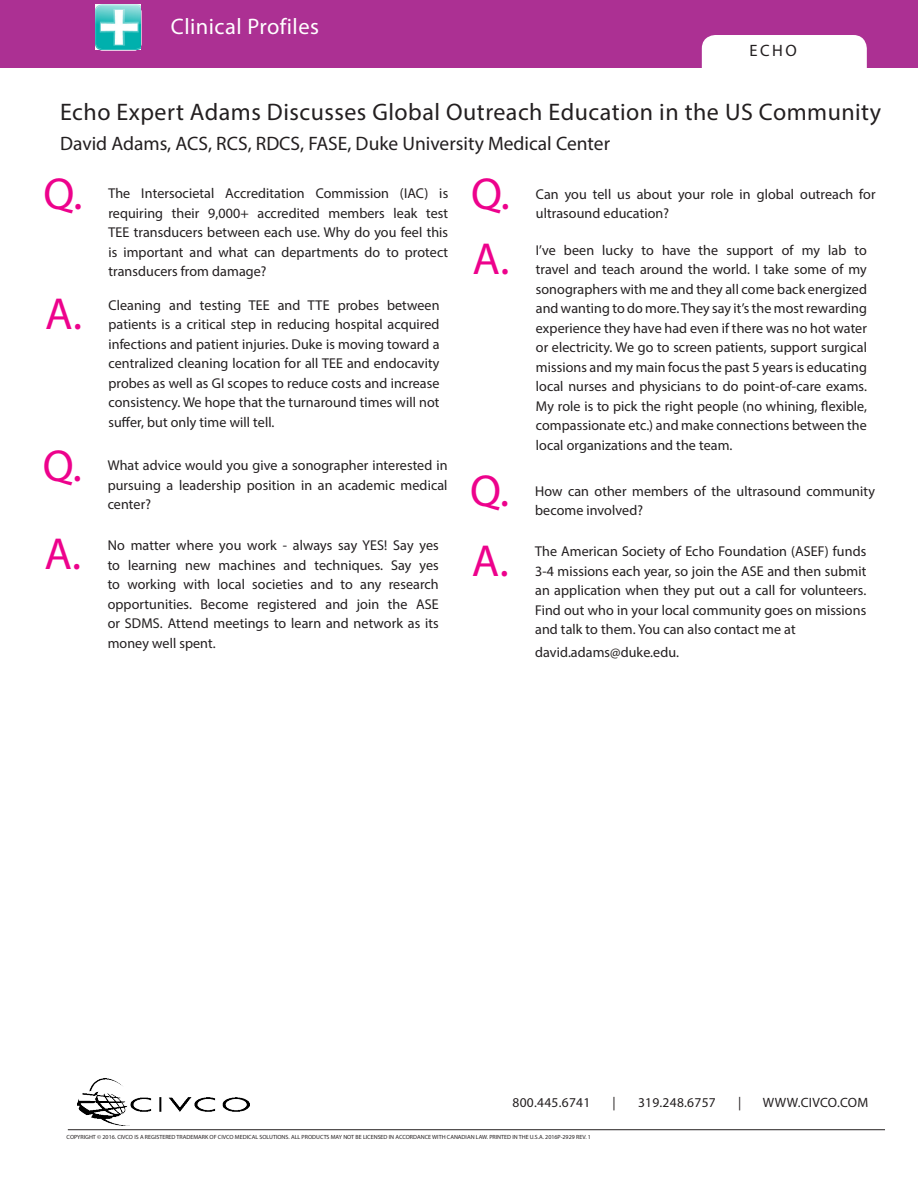
<style>
.page{position:relative;width:918px;height:1188px;background:#fff}
.page>*{position:absolute;margin:0;border:0;box-sizing:border-box;transform-origin:0 0}
.t1{font:45px "Myriad Pro";color:#ed028c}
.t2{font:24px "Myriad Pro";letter-spacing:.02em;color:#231f20}
.t3{font:22.5px "Myriad Pro";letter-spacing:.02em;color:#fff}
.t4{font:19.5px "Myriad Pro";color:#231f20}
.t5{font:16.5px "Myriad Pro";color:#231f20}
.t6{font:14.25px/19.5px "Myriad Pro";letter-spacing:-.005em;color:#231f20;text-align:justify}
.t7{font:13.5px "Myriad Pro";letter-spacing:.02em;color:#231f20}
.t8{font:6px "Myriad Pro";color:#231f20}
</style>
<div class="page">
<div style="left:0;top:0;width:918px;height:68px;background:#ac3093"></div>
<div style="left:702px;top:35px;width:165px;height:33px;background:#fff"></div>
<hr style="left:68px;top:1129px;width:817px;height:1px;background:#231f20">
<img style="left:77px;top:1078px;width:172px;height:48px">
<img style="left:96px;top:5px;width:45px;height:45px">
<p class="t3" style="left:171px;top:13px;width:150px">Clinical Profiles</p>
<p class="t5" style="left:750px;top:40px;width:49px">ECHO</p>
<p class="t2" style="left:60px;top:97px;width:823px">Echo Expert Adams Discusses Global Outreach Education in the US Community</p>
<p class="t4" style="left:60px;top:132px;width:551px">David Adams, ACS, RCS, RDCS, FASE, Duke University Medical Center</p>
<p class="t1" style="left:44px;top:166px;width:40px">Q.</p>
<p class="t6" style="left:108px;top:184px;width:342px">The Intersocietal Accreditation Commission (IAC) is requiring their 9,000+ accredited members leak test TEE transducers between each use. Why do you feel this is important and what can departments do to protect transducers from damage?</p>
<p class="t1" style="left:45px;top:286px;width:38px">A.</p>
<p class="t6" style="left:108px;top:295px;width:333px">Cleaning and testing TEE and TTE probes between patients is a critical step in reducing hospital acquired infections and patient injuries. Duke is moving toward a centralized cleaning location for all TEE and endocavity probes as well as GI scopes to reduce costs and increase consistency. We hope that the turnaround times will not suffer, but only time will tell.</p>
<p class="t1" style="left:471px;top:166px;width:40px">Q.</p>
<p class="t6" style="left:536px;top:184px;width:342px">Can you tell us about your role in global outreach for ultrasound education?</p>
<p class="t1" style="left:473px;top:231px;width:38px">A.</p>
<p class="t6" style="left:536px;top:240px;width:333px">I’ve been lucky to have the support of my lab to travel and teach around the world. I take some of my sonographers with me and they all come back energized and wanting to do more. They say it’s the most rewarding experience they have had even if there was no hot water or electricity. We go to screen patients, support surgical missions and my main focus the past 5 years is educating local nurses and physicians to do point-of-care exams.<br>My role is to pick the right people (no whining, flexible, compassionate etc.) and make connections between the local organizations and the team.</p>
<p class="t1" style="left:470px;top:463px;width:40px">Q.</p>
<p class="t6" style="left:535px;top:481px;width:341px">How can other members of the ultrasound community become involved?</p>
<p class="t1" style="left:472px;top:533px;width:38px">A.</p>
<p class="t6" style="left:535px;top:542px;width:333px">The American Society of Echo Foundation (ASEF) funds 3-4 missions each year, so join the ASE and then submit an application when they put out a call for volunteers.<br>Find out who in your local community goes on missions and talk to them. You can also contact me at</p>
<p class="t6" style="left:535px;top:642px;width:146px">david.adams@duke.edu.</p>
<p class="t1" style="left:43px;top:438px;width:40px">Q.</p>
<p class="t6" style="left:108px;top:455px;width:342px">What advice would you give a sonographer interested in pursuing a leadership position in an academic medical center?</p>
<p class="t1" style="left:44px;top:527px;width:38px">A.</p>
<p class="t6" style="left:108px;top:535px;width:333px">No matter where you work - always say YES! Say yes to learning new machines and techniques. Say yes to working with local societies and to any research opportunities. Become registered and join the ASE or SDMS. Attend meetings to learn and network as its money well spent.</p>
<p class="t7" style="left:513px;top:1094px;width:79px">800.445.6741</p>
<p class="t7" style="left:613px;top:1094px;width:5px">|</p>
<p class="t7" style="left:638px;top:1094px;width:79px">319.248.6757</p>
<p class="t7" style="left:738px;top:1094px;width:5px">|</p>
<p class="t7" style="left:763px;top:1094px;width:107px">WWW.CIVCO.COM</p>
<p class="t8" style="left:67px;top:1133px;width:526px">COPYRIGHT © 2016. CIVCO IS A REGISTERED TRADEMARK OF CIVCO MEDICAL SOLUTIONS. ALL PRODUCTS MAY NOT BE LICENSED IN ACCORDANCE WITH CANADIAN LAW. PRINTED IN THE U.S.A. 2016P-2929 REV. 1</p>
</div>
